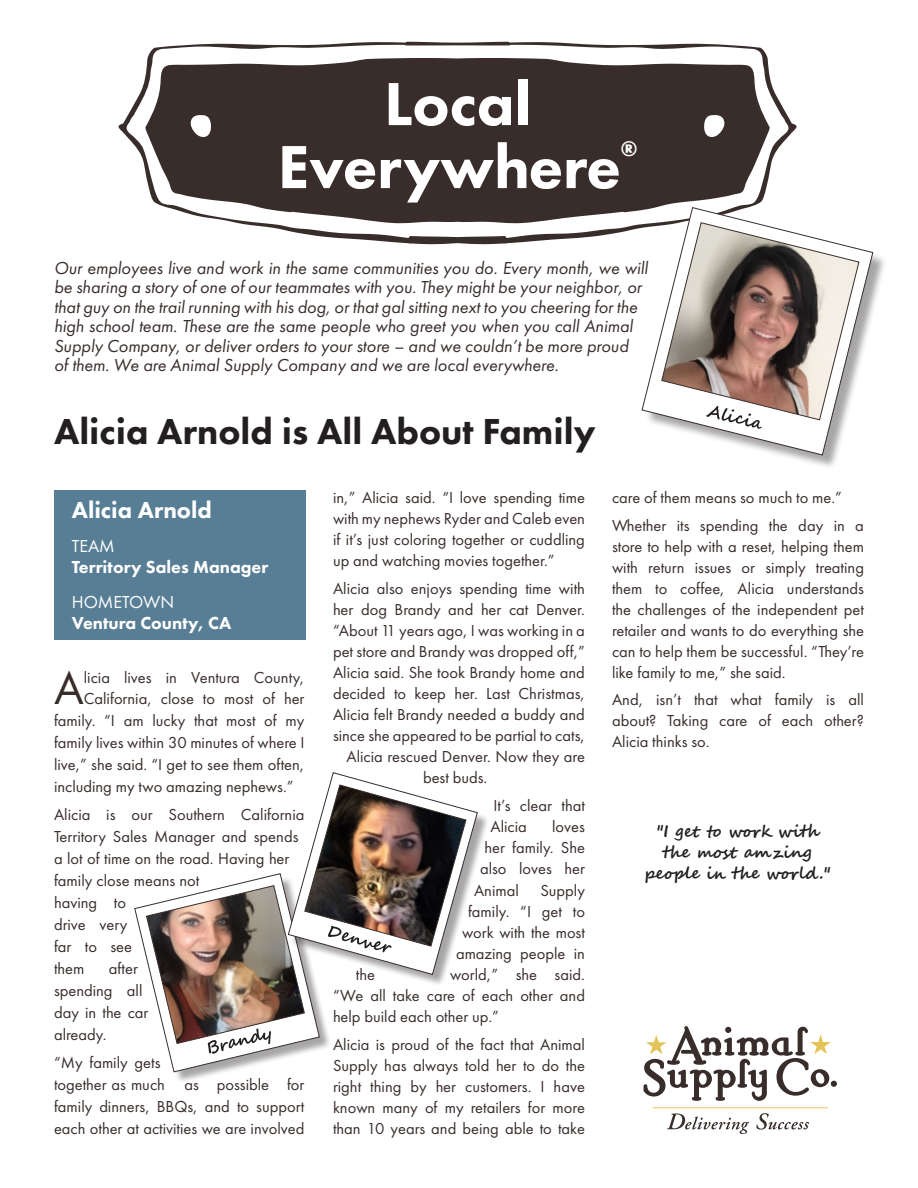
<style>
.page{position:relative;width:918px;height:1188px;background:#fff}
.page>*{position:absolute;margin:0;border:0;box-sizing:border-box;transform-origin:0 0}
.t1{font:800 63px/63px "Futura PT";color:#fff;text-align:center}
.Product_List_Header{font:48px "Futura PT";color:#382d2b}
.Product_List_Header-2{font:800 37.5px "Futura PT";color:#231f20}
.Product_List_Header-3{font:800 24px "Futura PT";color:#fff}
.t2{font:800 21.9px "Futura PT";color:#fff}
.Product_List_Header-4{font:italic 18px/19.5px "Futura PT";color:#382d2b}
.Product_List_Header-5{font:800 18px/21px "Futura PT";color:#fff}
.Product_List_Header-6{font:16.5px/21px "Futura PT";color:#382d2b;text-align:justify}
.Product_List_Header-7{font:700 16.5px/21px "Segoe Script";color:#231f20;text-align:center}
.s1{font-weight:400}
</style>
<div class="page">
<svg style="left:118px;top:42px;width:679px;height:202px;fill:#382d2b"></svg>
<svg style="left:644px;top:1026px;width:193px;height:75px"></svg>
<hr style="left:653px;top:1107px;width:174px;height:1px;background:#e4c458">
<svg style="left:667px;top:1114px;width:82px;height:20px"></svg>
<svg style="left:756px;top:1113px;width:53px;height:17px"></svg>
<div style="left:54px;top:490px;width:252px;height:150px;background:#577e95"></div>
<div style="left:645px;top:210px;width:243px;height:260px;background:#231f20;opacity:.4"></div>
<svg style="left:642px;top:207px;width:231px;height:248px"></svg>
<svg style="left:661px;top:222px;width:198px;height:207px"></svg>
<div style="left:137px;top:875px;width:194px;height:209px;background:#231f20;opacity:.4"></div>
<div style="left:290px;top:774px;width:199px;height:213px;background:#231f20;opacity:.4"></div>
<img style="left:134px;top:772px;width:344px;height:300px">
<h1 class="t1" style="left:278px;top:72px;width:345px">Local<br>Everywhere</h1>
<h3 class="t2" style="left:621px;top:135px;width:18px">®</h3>
<p class="Product_List_Header-4" style="left:54px;top:258px;width:596px">Our employees live and work in the same communities you do. Every month, we will be sharing a story of one of our teammates with you. They might be your neighbor, or that guy on the trail running with his dog, or that gal sitting next to you cheering for the high school team. These are the same people who greet you when you call Animal Supply Company, or deliver orders to your store – and we couldn’t be more proud<br>of them. We are Animal Supply Company and we are local everywhere.</p>
<p class="Product_List_Header-2" style="left:54px;top:408px;width:543px">Alicia Arnold is All About Family</p>
<p class="Product_List_Header-6" style="left:333px;top:487px;width:254px">in,” Alicia said. “I love spending time with my nephews Ryder and Caleb even if it’s just coloring together or cuddling up and watching movies together.”</p>
<p class="Product_List_Header-6" style="left:333px;top:578px;width:253px">Alicia also enjoys spending time with</p>
<p class="Product_List_Header-6" style="left:333px;top:599px;width:254px">her dog Brandy and her cat Denver.</p>
<p class="Product_List_Header-6" style="left:333px;top:620px;width:254px">“About 11 years ago, I was working in a</p>
<p class="Product_List_Header-6" style="left:333px;top:641px;width:254px">pet store and Brandy was dropped off,”</p>
<p class="Product_List_Header-6" style="left:333px;top:662px;width:254px">Alicia said. She took Brandy home and</p>
<p class="Product_List_Header-6" style="left:333px;top:683px;width:254px">decided to keep her. Last Christmas,</p>
<p class="Product_List_Header-6" style="left:333px;top:704px;width:253px">Alicia felt Brandy needed a buddy and</p>
<p class="Product_List_Header-6" style="left:333px;top:725px;width:254px">since she appeared to be partial to cats,</p>
<p class="Product_List_Header-6" style="left:346px;top:746px;width:240px">Alicia rescued Denver. Now they are</p>
<p class="Product_List_Header-6" style="left:423px;top:767px;width:66px">best buds.</p>
<p class="Product_List_Header-6" style="left:490px;top:795px;width:96px">It’s clear that<br>Alicia</p>
<p class="Product_List_Header-3" style="left:72px;top:495px;width:142px">Alicia Arnold</p>
<p class="Product_List_Header-5" style="left:72px;top:536px;width:198px"><span class="s1">TEAM<br></span>Territory Sales Manager</p>
<p class="Product_List_Header-5" style="left:72px;top:591px;width:161px"><span class="s1">HOMETOWN<br></span>Ventura County, CA</p>
<p class="Product_List_Header" style="left:54px;top:659px;width:31px">A</p>
<p class="Product_List_Header-6" style="left:84px;top:667px;width:222px">licia lives in Ventura County,</p>
<p class="Product_List_Header-6" style="left:84px;top:688px;width:222px">California, close to most of her</p>
<p class="Product_List_Header-6" style="left:54px;top:710px;width:252px">family. “I am lucky that most of my</p>
<p class="Product_List_Header-6" style="left:54px;top:732px;width:252px">family lives within 30 minutes of where I</p>
<p class="Product_List_Header-6" style="left:54px;top:754px;width:252px">live,” she said. “I get to see them often,</p>
<p class="Product_List_Header-6" style="left:54px;top:775px;width:241px">including my two amazing nephews.”</p>
<p class="Product_List_Header-6" style="left:54px;top:804px;width:252px;line-height:21.9px;text-align:left">Alicia is our Southern California<br>Territory Sales Manager and spends a lot of time on the road. Having her family close means not<br>having to<br>drive very<br>far to see<br>them</p>
<p class="Product_List_Header-6" style="left:552px;top:816px;width:34px">loves</p>
<p class="Product_List_Header-6" style="left:484px;top:837px;width:102px">her family. She</p>
<p class="Product_List_Header-6" style="left:480px;top:858px;width:107px">also loves her</p>
<p class="Product_List_Header-6" style="left:474px;top:879px;width:46px">Animal</p>
<p class="Product_List_Header-6" style="left:456px;top:879px;width:131px;text-align:right">Supply<br>family. “I get to work with the most amazing people in</p>
<p class="Product_List_Header-6" style="left:54px;top:957px;width:96px;line-height:21.9px;text-align:left;text-indent:55px">after spending all day in the car already.</p>
<p class="Product_List_Header-6" style="left:54px;top:1052px;width:252px;line-height:21.9px;text-align:left">“My family gets<br>together as much as possible for family dinners, BBQs, and to support each other at activities we are involved</p>
<p class="Product_List_Header-6" style="left:333px;top:964px;width:254px;text-indent:117px">world,” she said. “We all take care of each other and help build each other up.”</p>
<p class="Product_List_Header-6" style="left:333px;top:1034px;width:254px">Alicia is proud of the fact that Animal Supply has always told her to do the right thing by her customers. I have known many of my retailers for more than 10 years and being able to take</p>
<p class="Product_List_Header-6" style="left:356px;top:964px;width:21px">the</p>
<p class="Product_List_Header-6" style="left:612px;top:487px;width:232px">care of them means so much to me.”</p>
<p class="Product_List_Header-6" style="left:612px;top:515px;width:254px">Whether its spending the day in a store to help with a reset, helping them with return issues or simply treating them to coffee, Alicia understands the challenges of the independent pet retailer and wants to do everything she can to help them be successful. “They’re like family to me,” she said.</p>
<p class="Product_List_Header-6" style="left:612px;top:689px;width:254px">And, isn’t that what family is all about? Taking care of each other?<br>Alicia thinks so.</p>
<p class="Product_List_Header-7" style="left:645px;top:821px;width:187px">"I get to work with the most amzing people in the world."</p>
</div>
